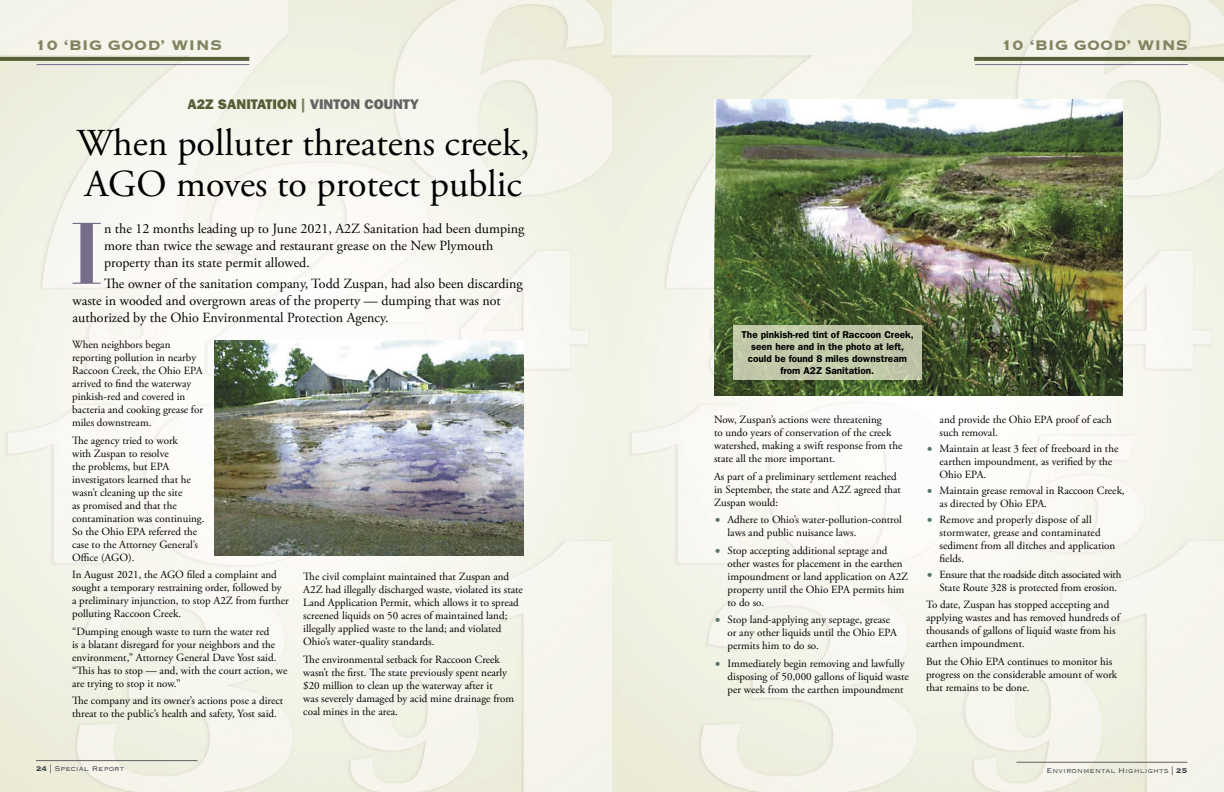
<style>
.page{position:relative;width:1224px;height:792px;background:#fff}
.page>*{position:absolute;margin:0;border:0;box-sizing:border-box;transform-origin:0 0}
.Paragraph{font:700 85.6px "Didot";color:#766d8a}
.Heading_2{font:38px "Adobe Garamond Pro";color:#000}
.t1{font:700 18px "Copperplate";letter-spacing:.01em;color:#828360}
.Paragraph-2{font:14px/17px "Adobe Garamond Pro";color:#000}
.Heading_1{font:14px "ITC Franklin Gothic Std Hvy";letter-spacing:.005em;color:#575e37}
.Paragraph-3{font:11px/13px "Adobe Garamond Pro";color:#000}
.Paragraph-4{font:11px/13px "Adobe Garamond Pro";letter-spacing:-.025em;color:#000}
.Paragraph-5{font:600 10px/12px "ITC Franklin Gothic Std";color:#000;text-align:center}
.t2{font:300 9px "Copperplate";color:#3e444d}
.s1{color:#828360}
.s2{color:#636363}
.s3{font-weight:700}
.s4{font-family:"ITC Franklin Gothic Std Hvy";font-size:12px;color:#59756d}
</style>
<div class="page">
<img style="left:0;top:0;width:1224px;height:792px">
<hr style="left:1016px;top:762px;width:171px;height:1px;background:#636363">
<svg style="left:974px;top:57px;width:250px;height:4px"></svg>
<hr style="left:975px;top:64px;width:213px;height:1px;background:#766d8a">
<svg style="left:0;top:57px;width:249px;height:4px"></svg>
<hr style="left:37px;top:64px;width:212px;height:1px;background:#766d8a">
<hr style="left:36px;top:760px;width:162px;height:1px;background:#636363">
<img style="left:215px;top:340px;width:309px;height:216px">
<img style="left:714px;top:99px;width:408px;height:297px">
<div style="left:733px;top:325px;width:189px;height:55px;background:#c1c9a9"></div>
<h3 class="t1" style="left:36px;top:33px;width:188px">10 ‘BIG GOOD’ WINS</h3>
<h3 class="t1" style="left:1001px;top:33px;width:188px">10 ‘BIG GOOD’ WINS</h3>
<p class="Heading_1" style="left:187px;top:96px;width:233px">A2Z SANITATION <span class="s1">|</span> <span class="s2">VINTON COUNTY</span></p>
<p class="Heading_2" style="left:77px;top:120px;width:454px">When polluter threatens creek,</p>
<p class="Heading_2" style="left:85px;top:161px;width:438px">AGO moves to protect public</p>
<p class="Paragraph" style="left:69px;top:200px;width:36px">I</p>
<p class="Paragraph-2" style="left:104px;top:220px;width:422px">n the 12 months leading up to June 2021, A2Z Sanitation had been dumping more than twice the sewage and restaurant grease on the New Plymouth property than its state permit allowed.</p>
<p class="Paragraph-2" style="left:73px;top:276px;width:452px;text-indent:32px">The owner of the sanitation company, Todd Zuspan, had also been discarding waste in wooded and overgrown areas of the property — dumping that was not authorized by the Ohio Environmental Protection Agency.</p>
<p class="Paragraph-3" style="left:72px;top:339px;width:133px">When neighbors began reporting pollution in nearby<br>Raccoon Creek, the Ohio EPA arrived to find the waterway pinkish-red and covered in bacteria and cooking grease for miles downstream.</p>
<p class="Paragraph-3" style="left:72px;top:434px;width:134px">The agency tried to work<br>with Zuspan to resolve<br>the problems, but EPA investigators learned that he wasn’t cleaning up the site<br>as promised and that the contamination was continuing.<br>So the Ohio EPA referred the case to the Attorney General’s<br>Office (AGO).</p>
<p class="Paragraph-3" style="left:72px;top:569px;width:218px">In August 2021, the AGO filed a complaint and sought a temporary restraining order, followed by a preliminary injunction, to stop A2Z from further polluting Raccoon Creek.</p>
<p class="Paragraph-3" style="left:72px;top:625px;width:217px">“Dumping enough waste to turn the water red<br>is a blatant disregard for your neighbors and the environment,” Attorney General Dave Yost said. “This has to stop — and, with the court action, we are trying to stop it now.”</p>
<p class="Paragraph-3" style="left:72px;top:695px;width:213px">The company and its owner’s actions pose a direct threat to the public’s health and safety, Yost said.</p>
<p class="Paragraph-3" style="left:303px;top:571px;width:221px">The civil complaint maintained that Zuspan and A2Z had illegally discharged waste, violated its state Land Application Permit, which allows it to spread screened liquids on 50 acres of maintained land; illegally applied waste to the land; and violated Ohio’s water-quality standards.</p>
<p class="Paragraph-3" style="left:303px;top:653px;width:212px">The environmental setback for Raccoon Creek wasn’t the first. The state previously spent nearly $20 million to clean up the waterway after it<br>was severely damaged by acid mine drainage from coal mines in the area.</p>
<p class="t2" style="left:36px;top:763px;width:90px"><span class="s3">24</span> | Special Report</p>
<p class="Paragraph-5" style="left:742px;top:329px;width:174px">The pinkish-red tint of Raccoon Creek, seen here and in the photo at left, could be found 8 miles downstream from A2Z Sanitation.</p>
<p class="Paragraph-3" style="left:714px;top:414px;width:190px">Now, Zuspan’s actions were threatening<br>to undo years of conservation of the creek watershed, making a swift response from the state all the more important.</p>
<p class="Paragraph-3" style="left:714px;top:470px;width:188px">As part of a preliminary settlement reached in September, the state and A2Z agreed that<br>Zuspan would:</p>
<p class="Paragraph-3" style="left:728px;top:514px;width:176px;text-indent:-14px"><span class="s4">•</span> Adhere to Ohio’s water-pollution-control laws and public nuisance laws.</p>
<p class="Paragraph-3" style="left:728px;top:544px;width:182px;text-indent:-14px"><span class="s4">•</span> Stop accepting additional septage and other wastes for placement in the earthen impoundment or land application on A2Z property until the Ohio EPA permits him to do so.</p>
<p class="Paragraph-3" style="left:728px;top:614px;width:171px;text-indent:-14px"><span class="s4">•</span> Stop land-applying any septage, grease or any other liquids until the Ohio EPA permits him to do so.</p>
<p class="Paragraph-3" style="left:728px;top:657px;width:183px;text-indent:-14px"><span class="s4">•</span> Immediately begin removing and lawfully disposing of 50,000 gallons of liquid waste per week from the earthen impoundment</p>
<p class="Paragraph-3" style="left:940px;top:414px;width:174px">and provide the Ohio EPA proof of each such removal.</p>
<p class="Paragraph-3" style="left:940px;top:442px;width:180px;text-indent:-14px"><span class="s4">•</span> Maintain at least 3 feet of freeboard in the earthen impoundment, as verified by the<br>Ohio EPA.</p>
<p class="Paragraph-3" style="left:940px;top:484px;width:187px;text-indent:-14px"><span class="s4">•</span> Maintain grease removal in Raccoon Creek, as directed by Ohio EPA.</p>
<p class="Paragraph-3" style="left:940px;top:513px;width:177px;text-indent:-14px"><span class="s4">•</span> Remove and properly dispose of all stormwater, grease and contaminated sediment from all ditches and application fields.</p>
<p class="Paragraph-4" style="left:940px;top:568px;width:183px;text-indent:-14px"><span class="s4">•</span> Ensure that the roadside ditch associated with<br>State Route 328 is protected from erosion.</p>
<p class="Paragraph-3" style="left:926px;top:599px;width:195px">To date, Zuspan has stopped accepting and applying wastes and has removed hundreds of thousands of gallons of liquid waste from his earthen impoundment.</p>
<p class="Paragraph-3" style="left:926px;top:655px;width:193px">But the Ohio EPA continues to monitor his progress on the considerable amount of work that remains to be done.</p>
<p class="t2" style="left:1047px;top:764px;width:142px">Environmental Highlights | <span class="s3">25</span></p>
</div>
